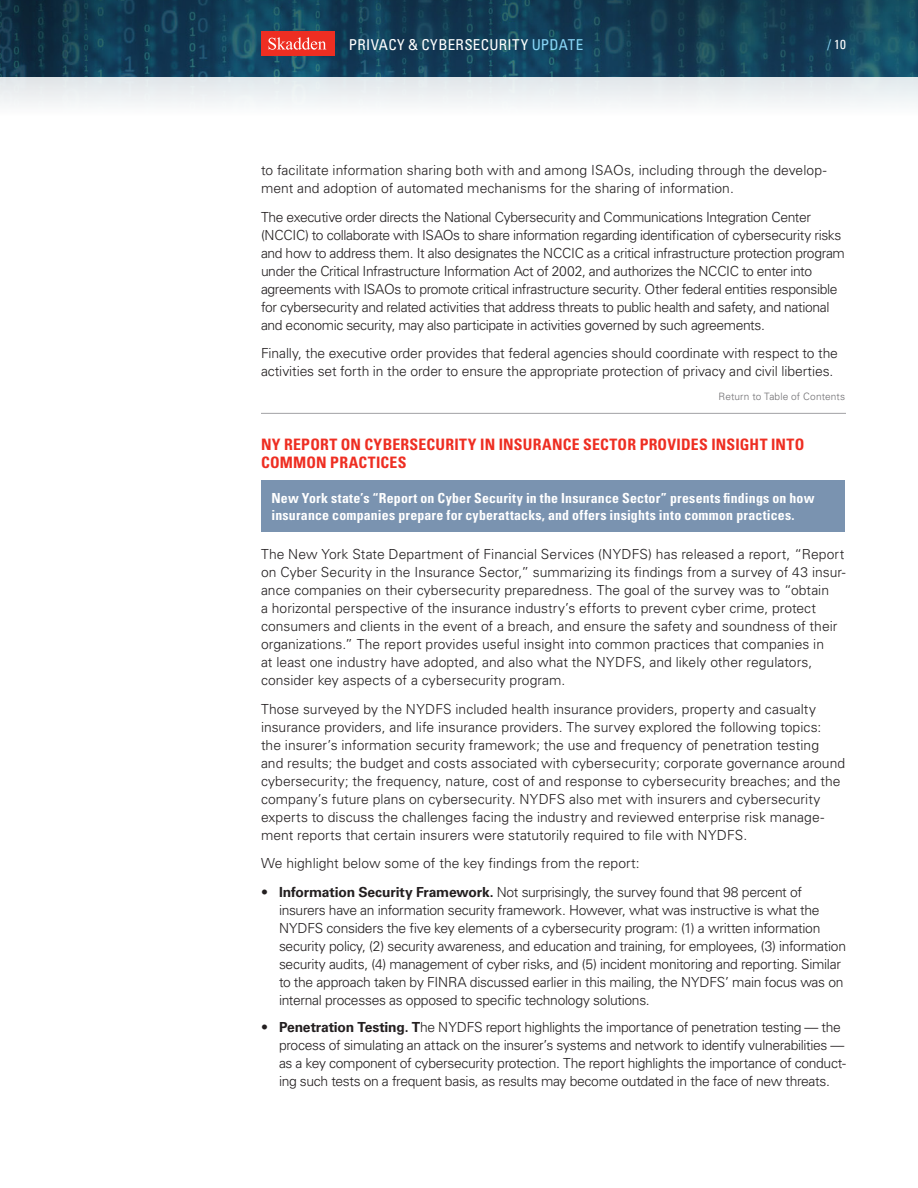
<style>
.page{position:relative;width:918px;height:1188px;background:#fff}
.page>*{position:absolute;margin:0;border:0;box-sizing:border-box;transform-origin:0 0}
.Article_Heading{font:700 condensed 15.75px/18px "Univers LT Std";letter-spacing:.015em;color:#ee2e22}
.t1{font:condensed 15px "Univers LT Std";letter-spacing:.025em;color:#fff}
.Article_Body{font:300 13.8px/18px "Univers LT Std";color:#231f20}
.Article_Body_Bullets{font:300 13.8px/18px "Univers LT Std";letter-spacing:-.025em;color:#231f20}
.Article_Body-2{font:300 13.8px/18px "Univers LT Std";letter-spacing:-.025em;color:#231f20}
.t2{font:700 condensed 13.8px/18px "Univers LT Std";letter-spacing:.015em;color:#fff}
.t3{font:condensed 13.2px "Univers LT Std";color:#fff}
.Article_Body-3{font:300 10.2px "Univers LT Std";letter-spacing:.015em;color:#6f6e71}
.s1{color:#89d6f7}
.s2{font-size:13.5px;color:#89d6f7}
.s3{font-weight:700}
</style>
<div class="page">
<img style="left:0;top:0;width:918px;height:104px">
<div style="left:261px;top:31px;width:73px;height:25px;background:#ee2e22"></div>
<svg style="left:268px;top:37px;width:58px;height:13px"></svg>
<hr style="left:261px;top:413px;width:585px;height:1px;background:#a1a1a5">
<div style="left:261px;top:481px;width:584px;height:51px;background:#7a93b0"></div>
<p class="t1" style="left:349px;top:35px;width:236px">PRIVACY &amp; CYBERSECURITY <span class="s1">UPDATE</span></p>
<p class="t3" style="left:828px;top:36px;width:20px"><span class="s2">/</span> 10</p>
<p class="Article_Body" style="left:261px;top:161px;width:567px">to facilitate information sharing both with and among ISAOs, including through the develop&shy;ment and adoption of automated mechanisms for the sharing of information.</p>
<p class="Article_Body-2" style="left:261px;top:208px;width:585px">The executive order directs the National Cybersecurity and Communications Integration Center (NCCIC) to collaborate with ISAOs to share information regarding identification of cybersecurity risks and how to address them. It also designates the NCCIC as a critical infrastructure protection program under the Critical Infrastructure Information Act of 2002, and authorizes the NCCIC to enter into agreements with ISAOs to promote critical infrastructure security. Other federal entities responsible for cybersecurity and related activities that address threats to public health and safety, and national and economic security, may also participate in activities governed by such agreements.</p>
<p class="Article_Body" style="left:261px;top:344px;width:579px">Finally, the executive order provides that federal agencies should coordinate with respect to the activities set forth in the order to ensure the appropriate protection of privacy and civil liberties.</p>
<p class="Article_Body-3" style="left:718px;top:391px;width:128px">Return to Table of Contents</p>
<p class="Article_Heading" style="left:261px;top:435px;width:545px">NY REPORT ON CYBERSECURITY IN INSURANCE SECTOR PROVIDES INSIGHT INTO<br>COMMON PRACTICES</p>
<p class="t2" style="left:272px;top:489px;width:545px">New York state’s “Report on Cyber Security in the Insurance Sector” presents findings on how insurance companies prepare for cyberattacks, and offers insights into common practices.</p>
<p class="Article_Body" style="left:261px;top:545px;width:586px">The New York State Department of Financial Services (NYDFS) has released a report, “Report on Cyber Security in the Insurance Sector,” summarizing its findings from a survey of 43 insur&shy;ance companies on their cybersecurity preparedness. The goal of the survey was to “obtain<br>a horizontal perspective of the insurance industry’s efforts to prevent cyber crime, protect consumers and clients in the event of a breach, and ensure the safety and soundness of their organizations.” The report provides useful insight into common practices that companies in<br>at least one industry have adopted, and also what the NYDFS, and likely other regulators, consider key aspects of a cybersecurity program.</p>
<p class="Article_Body" style="left:261px;top:700px;width:586px">Those surveyed by the NYDFS included health insurance providers, property and casualty insurance providers, and life insurance providers. The survey explored the following topics:<br>the insurer’s information security framework; the use and frequency of penetration testing<br>and results; the budget and costs associated with cybersecurity; corporate governance around cybersecurity; the frequency, nature, cost of and response to cybersecurity breaches; and the company’s future plans on cybersecurity. NYDFS also met with insurers and cybersecurity experts to discuss the challenges facing the industry and reviewed enterprise risk manage&shy;ment reports that certain insurers were statutorily required to file with NYDFS.</p>
<p class="Article_Body" style="left:261px;top:854px;width:380px">We highlight below some of the key findings from the report:</p>
<p class="Article_Body_Bullets" style="left:279px;top:883px;width:569px;text-indent:-18px">• <span class="s3">Information Security Framework.</span> Not surprisingly, the survey found that 98 percent of insurers have an information security framework. However, what was instructive is what the NYDFS considers the five key elements of a cybersecurity program: (1) a written information security policy, (2) security awareness, and education and training, for employees, (3) information security audits, (4) management of cyber risks, and (5) incident monitoring and reporting. Similar to the approach taken by FINRA discussed earlier in this mailing, the NYDFS’ main focus was on internal processes as opposed to specific technology solutions.</p>
<p class="Article_Body_Bullets" style="left:279px;top:1018px;width:569px;text-indent:-18px">• <span class="s3">Penetration Testing. T</span>he NYDFS report highlights the importance of penetration testing — the process of simulating an attack on the insurer’s systems and network to identify vulnerabilities — as a key component of cybersecurity protection. The report highlights the importance of conduct&shy;ing such tests on a frequent basis, as results may become outdated in the face of new threats.</p>
</div>
